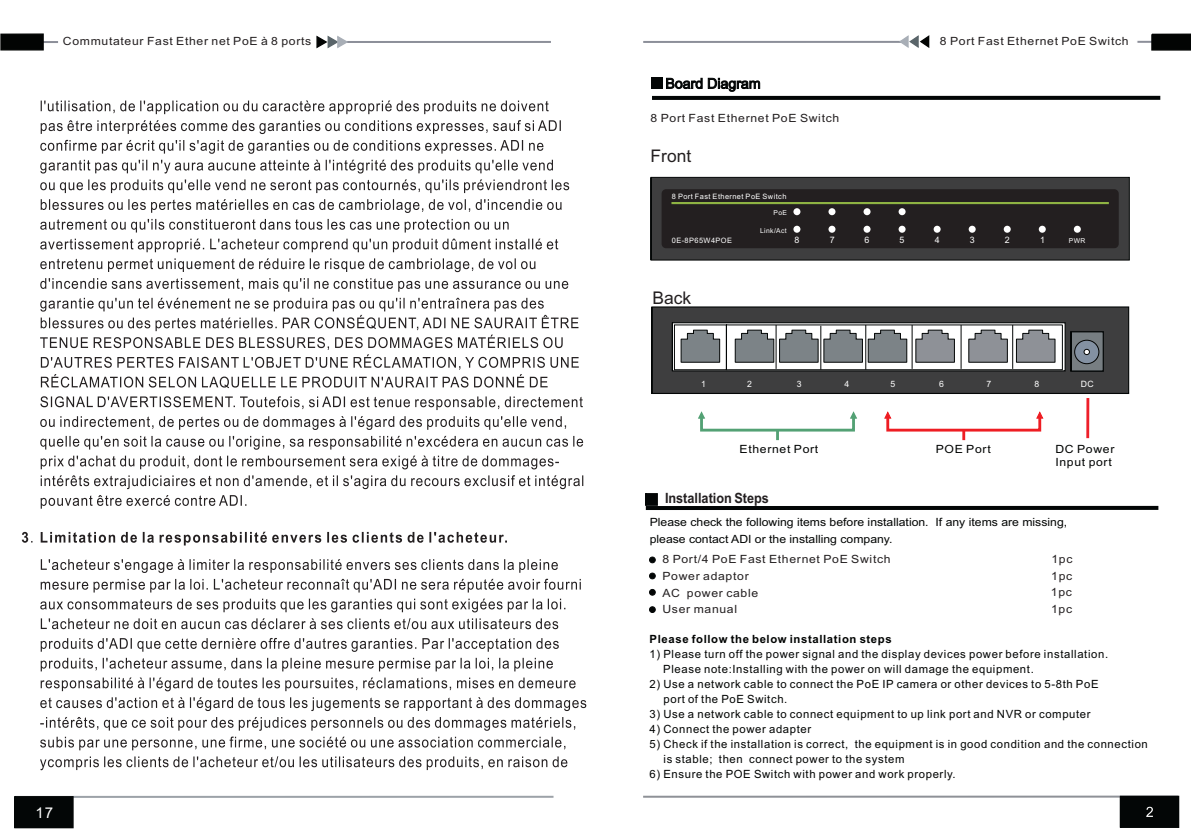
<style>
.page{position:relative;width:1191px;height:840px;background:#fff}
.page>*{position:absolute;margin:0;border:0;box-sizing:border-box;transform-origin:0 0}
.t1{font:17.4px "Arial";color:#231f20}
.t2{font:14.8px "Arial";color:#fff}
.t3{font:700 14.2px "Arial";color:#231f20;scale:.9 1}
.t4{font:11.4px/15px "Arial";letter-spacing:.055em;color:#010302}
.t5{font:11.4px "Arial";letter-spacing:.055em;color:#231f20;scale:1.08 1}
.t6{font:11.4px/15px "Arial";letter-spacing:.055em;color:#020403}
.t7{font:11.4px/16.8px "Arial";color:#020403;scale:1.08 1}
.t8{font:700 11.4px "Arial";letter-spacing:.055em;color:#010302}
.t9{font:11.4px/12.6px "Arial";letter-spacing:.055em;color:#010302;scale:1.08 1}
.t10{font:8.8px "Arial";color:#fff}
.t11{font:8.6px "Arial";color:#fff}
.t12{font:7.4px "Arial";letter-spacing:.055em;color:#fff}
.t13{font:6.8px "Arial";letter-spacing:.055em;color:#fff}
</style>
<div class="page">
<svg style="left:646px;top:505px;width:512px;height:4px;fill:#030606"></svg>
<svg style="left:645px;top:493px;width:13px;height:13px"></svg>
<svg style="left:649px;top:556px;width:6px;height:6px"></svg>
<svg style="left:649px;top:572px;width:6px;height:6px"></svg>
<svg style="left:649px;top:589px;width:6px;height:6px"></svg>
<svg style="left:649px;top:606px;width:6px;height:6px"></svg>
<hr style="left:643px;top:795px;width:535px;height:2px;background:#8e9197">
<svg style="left:1119px;top:795px;width:61px;height:33px"></svg>
<svg style="left:652px;top:96px;width:508px;height:4px;fill:#030606"></svg>
<svg style="left:666px;top:78px;width:94px;height:14px"></svg>
<div style="left:651px;top:77px;width:11px;height:12px;background:#030606"></div>
<svg style="left:650px;top:176px;width:480px;height:85px;fill:#3e3e3f"></svg>
<svg style="left:651px;top:306px;width:478px;height:88px;fill:#3e3e3f"></svg>
<hr style="left:1086px;top:398px;width:3px;height:40px;background:#ee1f2a">
<svg style="left:671px;top:321px;width:433px;height:51px"></svg>
<div style="left:700px;top:413px;width:155px;height:18px;border:3px solid #53a174"></div>
<svg style="left:698px;top:411px;width:8px;height:8px"></svg>
<svg style="left:849px;top:411px;width:8px;height:8px"></svg>
<svg style="left:776px;top:430px;width:3px;height:10px"></svg>
<div style="left:886px;top:413px;width:155px;height:18px;border:3px solid #ee1d23"></div>
<svg style="left:884px;top:411px;width:8px;height:8px"></svg>
<svg style="left:1035px;top:411px;width:9px;height:8px"></svg>
<svg style="left:962px;top:430px;width:3px;height:10px"></svg>
<div style="left:661px;top:189px;width:457px;height:59px;background:#231f20;border-radius:4px"></div>
<div style="left:793px;top:225px;width:7px;height:7px;background:#fff;border-radius:50%"></div>
<svg style="left:828px;top:225px;width:7px;height:7px"></svg>
<svg style="left:863px;top:225px;width:7px;height:7px"></svg>
<svg style="left:898px;top:225px;width:7px;height:7px"></svg>
<svg style="left:933px;top:225px;width:7px;height:7px"></svg>
<svg style="left:968px;top:225px;width:7px;height:7px"></svg>
<svg style="left:1003px;top:225px;width:7px;height:7px"></svg>
<svg style="left:1038px;top:225px;width:7px;height:7px"></svg>
<svg style="left:1073px;top:225px;width:7px;height:7px"></svg>
<div style="left:793px;top:208px;width:7px;height:7px;background:#fff;border-radius:50%"></div>
<div style="left:828px;top:208px;width:7px;height:7px;background:#fff;border-radius:50%"></div>
<div style="left:863px;top:208px;width:7px;height:7px;background:#fff;border-radius:50%"></div>
<div style="left:898px;top:208px;width:7px;height:7px;background:#fff;border-radius:50%"></div>
<hr style="left:671px;top:202px;width:437px;height:2px;background:#8eb343">
<hr style="left:643px;top:41px;width:523px;height:2px;background:#8c8f99">
<svg style="left:1150px;top:33px;width:41px;height:18px"></svg>
<svg style="left:898px;top:35px;width:240px;height:13px"></svg>
<hr style="left:15px;top:795px;width:538px;height:2px;background:#9ca2a8">
<svg style="left:14px;top:795px;width:60px;height:33px"></svg>
<hr style="left:34px;top:41px;width:517px;height:2px;background:#8c8f99">
<div style="left:1px;top:34px;width:42px;height:16px;background:#020403"></div>
<div style="left:0;top:33px;width:44px;height:17px;border:1px solid #020403"></div>
<svg style="left:58px;top:35px;width:290px;height:14px"></svg>
<svg style="left:40px;top:100px;width:543px;height:408px"></svg>
<svg style="left:22px;top:531px;width:485px;height:14px"></svg>
<svg style="left:41px;top:559px;width:540px;height:33px"></svg>
<svg style="left:40px;top:598px;width:546px;height:171px"></svg>
<p class="t5" style="left:63px;top:37px;width:232px">Commutateur Fast Ether net PoE à 8 ports</p>
<p class="t2" style="left:35px;top:806px;width:19px">17</p>
<p class="t5" style="left:650px;top:114px;width:176px">8 Port Fast Ethernet PoE Switch</p>
<h1 class="t1" style="left:650px;top:149px;width:42px">Front</h1>
<p class="t5" style="left:940px;top:37px;width:176px">8 Port Fast Ethernet PoE Switch</p>
<p class="t12" style="left:672px;top:193px;width:116px">8 Port Fast Ethernet PoE Switch</p>
<p class="t12" style="left:672px;top:237px;width:62px">0E-8P65W4POE</p>
<p class="t13" style="left:773px;top:209px;width:15px">PoE</p>
<p class="t13" style="left:760px;top:228px;width:28px">Link/Act</p>
<p class="t10" style="left:864px;top:236px;width:6px">6</p>
<p class="t10" style="left:934px;top:236px;width:6px">4</p>
<p class="t10" style="left:969px;top:236px;width:6px">3</p>
<p class="t10" style="left:1005px;top:236px;width:6px">2</p>
<p class="t10" style="left:1040px;top:236px;width:6px">1</p>
<p class="t13" style="left:1068px;top:238px;width:18px">PWR</p>
<p class="t10" style="left:794px;top:236px;width:6px">8</p>
<p class="t10" style="left:829px;top:236px;width:6px">7</p>
<p class="t10" style="left:899px;top:236px;width:6px">5</p>
<h1 class="t1" style="left:652px;top:291px;width:40px">Back</h1>
<p class="t11" style="left:701px;top:381px;width:6px">1</p>
<p class="t11" style="left:747px;top:381px;width:6px">2</p>
<p class="t11" style="left:797px;top:381px;width:6px">3</p>
<p class="t11" style="left:844px;top:381px;width:6px">4</p>
<p class="t11" style="left:890px;top:380px;width:6px">5</p>
<p class="t11" style="left:939px;top:381px;width:6px">6</p>
<p class="t11" style="left:986px;top:381px;width:6px">7</p>
<p class="t11" style="left:1034px;top:381px;width:6px">8</p>
<p class="t11" style="left:1080px;top:380px;width:15px">DC</p>
<p class="t9" style="left:739px;top:443px;width:74px">Ethernet Port</p>
<p class="t9" style="left:935px;top:443px;width:52px">POE Port</p>
<p class="t9" style="left:1055px;top:443px;width:56px">DC Power<br>Input port</p>
<p class="t3" style="left:665px;top:492px;width:117px">Installation Steps</p>
<p class="t7" style="left:649px;top:514px;width:388px">Please check the following items before installation. If any items are missing, please contact ADI or the installing company.</p>
<p class="t5" style="left:662px;top:554px;width:213px">8 Port/4 PoE Fast Ethernet PoE Switch</p>
<p class="t5" style="left:1051px;top:554px;width:21px">1pc</p>
<p class="t5" style="left:662px;top:571px;width:81px">Power adaptor</p>
<p class="t5" style="left:1051px;top:571px;width:21px">1pc</p>
<p class="t5" style="left:662px;top:588px;width:90px">AC power cable</p>
<p class="t5" style="left:1051px;top:587px;width:21px">1pc</p>
<p class="t5" style="left:662px;top:604px;width:71px">User manual</p>
<p class="t5" style="left:1051px;top:604px;width:21px">1pc</p>
<p class="t8" style="left:649px;top:634px;width:243px">Please follow the below installation steps</p>
<p class="t4" style="left:663px;top:647px;width:446px;text-indent:-14px">1) Please turn off the power signal and the display devices power before installation.<br>Please note:Installing with the power on will damage the equipment.</p>
<p class="t4" style="left:663px;top:677px;width:436px;text-indent:-14px">2) Use a network cable to connect the PoE IP camera or other devices to 5-8th PoE port of the PoE Switch.</p>
<p class="t4" style="left:649px;top:707px;width:442px">3) Use a network cable to connect equipment to up link port and NVR or computer</p>
<p class="t4" style="left:649px;top:722px;width:163px">4) Connect the power adapter</p>
<p class="t4" style="left:649px;top:767px;width:308px">6) Ensure the POE Switch with power and work properly.</p>
<p class="t6" style="left:663px;top:737px;width:486px;text-indent:-14px">5) Check if the installation is correct, the equipment is in good condition and the connection is stable; then connect power to the system</p>
</div>
